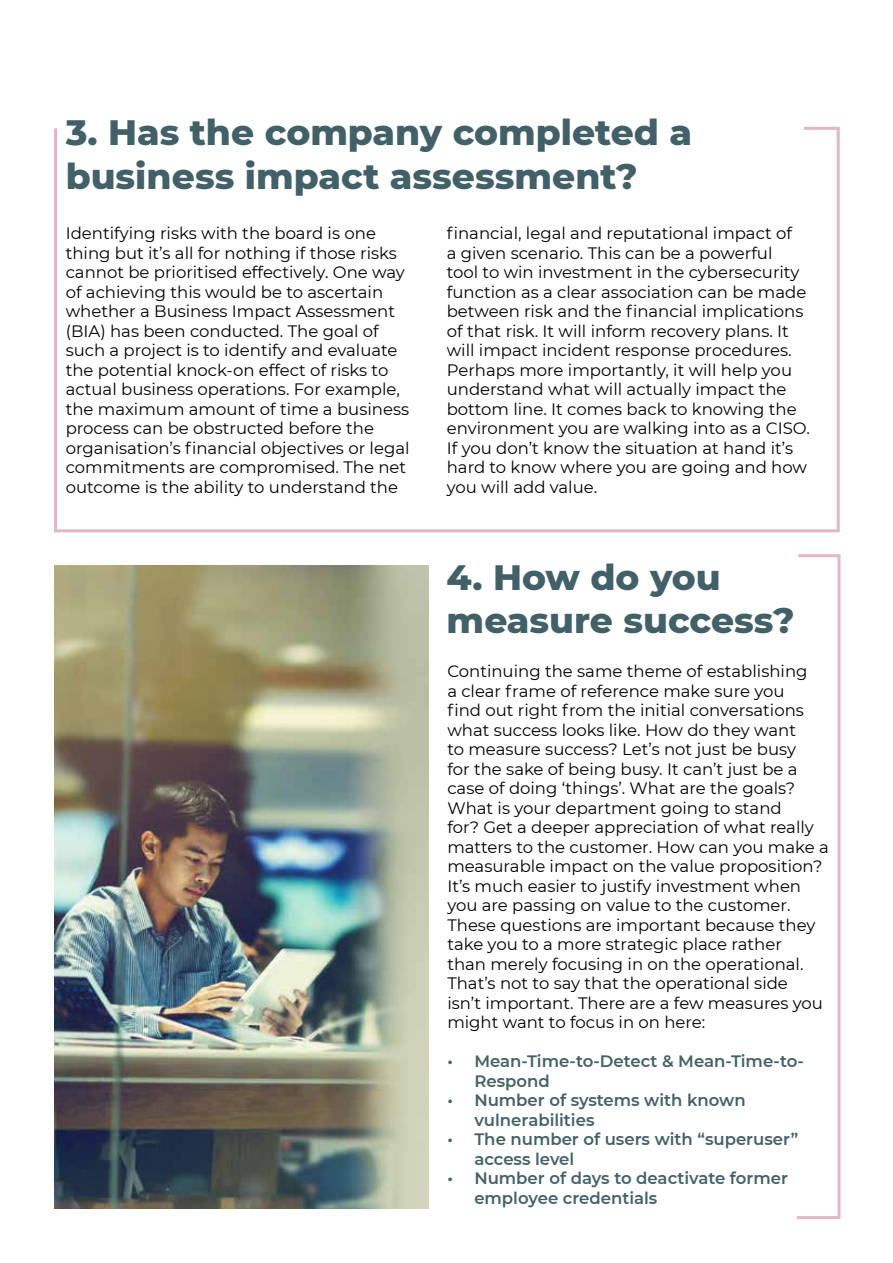
<style>
.page{position:relative;width:893px;height:1263px;background:#fff}
.page>*{position:absolute;margin:0;border:0;box-sizing:border-box;transform-origin:0 0}
.t1{font:800 36px/43.2px "Montserrat";color:#426067}
.t2{font:16.5px/19.5px "Montserrat";color:#000}
.t3{font:600 16.5px/19.5px "Montserrat";color:#436168}
</style>
<div class="page">
<svg style="left:54px;top:126px;width:786px;height:407px"></svg>
<img style="left:54px;top:566px;width:375px;height:643px">
<svg style="left:797px;top:554px;width:44px;height:665px"></svg>
<h1 class="t1" style="left:66px;top:109px;width:628px">3. Has the company completed a business impact assessment?</h1>
<p class="t2" style="left:66px;top:223px;width:345px">Identifying risks with the board is one thing but it’s all for nothing if those risks cannot be prioritised effectively. One way of achieving this would be to ascertain whether a Business Impact Assessment (BIA) has been conducted. The goal of such a project is to identify and evaluate the potential knock-on effect of risks to actual business operations. For example, the maximum amount of time a business process can be obstructed before the organisation’s financial objectives or legal commitments are compromised. The net outcome is the ability to understand the</p>
<p class="t2" style="left:447px;top:223px;width:365px">financial, legal and reputational impact of<br>a given scenario. This can be a powerful<br>tool to win investment in the cybersecurity function as a clear association can be made between risk and the financial implications of that risk. It will inform recovery plans. It will impact incident response procedures.<br>Perhaps more importantly, it will help you understand what will actually impact the bottom line. It comes back to knowing the environment you are walking into as a CISO.<br>If you don’t know the situation at hand it’s hard to know where you are going and how you will add value.</p>
<h1 class="t1" style="left:446px;top:553px;width:350px">4. How do you measure success?</h1>
<p class="t2" style="left:447px;top:661px;width:383px">Continuing the same theme of establishing<br>a clear frame of reference make sure you<br>find out right from the initial conversations what success looks like. How do they want<br>to measure success? Let’s not just be busy<br>for the sake of being busy. It can’t just be a case of doing ‘things’. What are the goals?<br>What is your department going to stand<br>for? Get a deeper appreciation of what really matters to the customer. How can you make a measurable impact on the value proposition?<br>It’s much easier to justify investment when you are passing on value to the customer.<br>These questions are important because they take you to a more strategic place rather<br>than merely focusing in on the operational.<br>That’s not to say that the operational side<br>isn’t important. There are a few measures you might want to focus in on here:</p>
<p class="t3" style="left:474px;top:1051px;width:331px;text-indent:-27px">• Mean-Time-to-Detect &amp; Mean-Time-to-<br>Respond</p>
<p class="t3" style="left:474px;top:1090px;width:273px;text-indent:-27px">• Number of systems with known vulnerabilities</p>
<p class="t3" style="left:474px;top:1129px;width:325px;text-indent:-27px">• The number of users with “superuser” access level</p>
<p class="t3" style="left:474px;top:1168px;width:315px;text-indent:-27px">• Number of days to deactivate former employee credentials</p>
</div>
